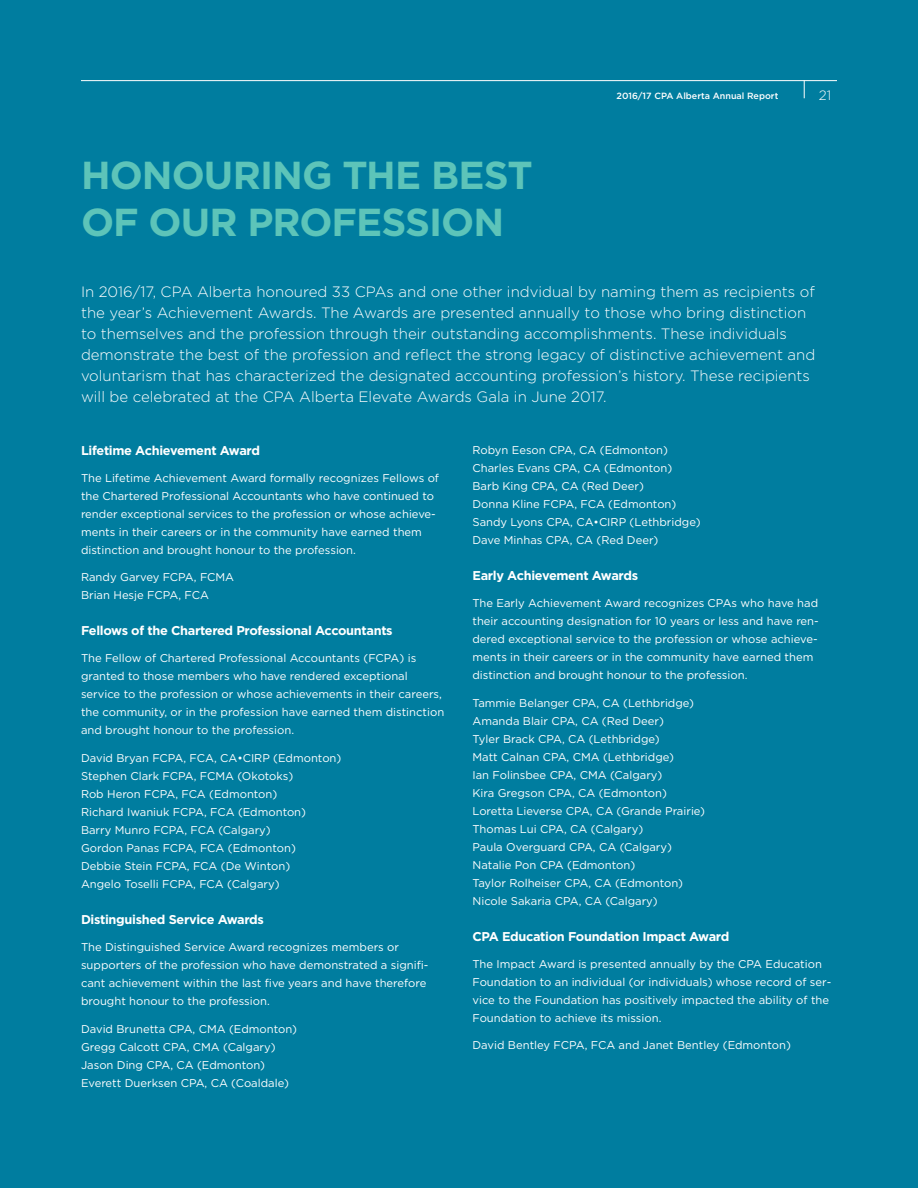
<style>
.page{position:relative;width:918px;height:1188px;background:#007d9f}
.page>*{position:absolute;margin:0;border:0;box-sizing:border-box;transform-origin:0 0}
.t1{font:700 39px/46.8px "Gotham";letter-spacing:-.025em;color:#5dc4b9}
.t2{font:300 15px/21px "Gotham";color:#fff}
.t3{font:300 13.5px "Gotham";color:#fff}
.t4{font:700 12.75px "Gotham";letter-spacing:-.025em;color:#fff}
.t5{font:11.25px/18px "Gotham";color:#fff}
.t6{font:500 9px "Gotham";color:#fff}
</style>
<div class="page">
<hr style="left:81px;top:80px;width:756px;height:1px;background:#fff">
<svg style="left:804px;top:80px;width:1px;height:18px"></svg>
<h1 class="t1" style="left:81px;top:152px;width:453px">HONOURING THE BEST<br>OF OUR PROFESSION</h1>
<p class="t6" style="left:616px;top:89px;width:163px">2016/17 CPA Alberta Annual Report</p>
<p class="t3" style="left:819px;top:87px;width:14px">21</p>
<p class="t2" style="left:81px;top:281px;width:736px">In 2016/17, CPA Alberta honoured 33 CPAs and one other indvidual by naming them as recipients of the year’s Achievement Awards. The Awards are presented annually to those who bring distinction to themselves and the profession through their outstanding accomplishments. These individuals demonstrate the best of the profession and reflect the strong legacy of distinctive achievement and voluntarism that has characterized the designated accounting profession’s history. These recipients will be celebrated at the CPA Alberta Elevate Awards Gala in June 2017.</p>
<p class="t4" style="left:81px;top:442px;width:181px">Lifetime Achievement Award</p>
<p class="t5" style="left:81px;top:469px;width:360px">The Lifetime Achievement Award formally recognizes Fellows of the Chartered Professional Accountants who have continued to render exceptional services to the profession or whose achieve&shy;ments in their careers or in the community have earned them distinction and brought honour to the profession.</p>
<p class="t5" style="left:81px;top:568px;width:155px">Randy Garvey FCPA, FCMA<br>Brian Hesje FCPA, FCA</p>
<p class="t4" style="left:81px;top:622px;width:313px">Fellows of the Chartered Professional Accountants</p>
<p class="t5" style="left:81px;top:649px;width:365px">The Fellow of Chartered Professional Accountants (FCPA) is granted to those members who have rendered exceptional service to the profession or whose achievements in their careers, the community, or in the profession have earned them distinction and brought honour to the profession.</p>
<p class="t5" style="left:81px;top:749px;width:262px">David Bryan FCPA, FCA, CA•CIRP (Edmonton)<br>Stephen Clark FCPA, FCMA (Okotoks)<br>Rob Heron FCPA, FCA (Edmonton)<br>Richard Iwaniuk FCPA, FCA (Edmonton)<br>Barry Munro FCPA, FCA (Calgary)<br>Gordon Panas FCPA, FCA (Edmonton)<br>Debbie Stein FCPA, FCA (De Winton)<br>Angelo Toselli FCPA, FCA (Calgary)</p>
<p class="t4" style="left:81px;top:911px;width:184px">Distinguished Service Awards</p>
<p class="t5" style="left:81px;top:938px;width:349px">The Distinguished Service Award recognizes members or supporters of the profession who have demonstrated a signifi&shy;cant achievement within the last five years and have therefore brought honour to the profession.</p>
<p class="t5" style="left:81px;top:1019px;width:218px">David Brunetta CPA, CMA (Edmonton)<br>Gregg Calcott CPA, CMA (Calgary)<br>Jason Ding CPA, CA (Edmonton)<br>Everett Duerksen CPA, CA (Coaldale)</p>
<p class="t5" style="left:472px;top:441px;width:230px">Robyn Eeson CPA, CA (Edmonton)<br>Charles Evans CPA, CA (Edmonton)<br>Barb King CPA, CA (Red Deer)<br>Donna Kline FCPA, FCA (Edmonton)<br>Sandy Lyons CPA, CA•CIRP (Lethbridge)<br>Dave Minhas CPA, CA (Red Deer)</p>
<p class="t4" style="left:472px;top:567px;width:167px">Early Achievement Awards</p>
<p class="t5" style="left:472px;top:594px;width:348px">The Early Achievement Award recognizes CPAs who have had their accounting designation for 10 years or less and have ren&shy;dered exceptional service to the profession or whose achieve&shy;ments in their careers or in the community have earned them distinction and brought honour to the profession.</p>
<p class="t5" style="left:472px;top:693px;width:234px">Tammie Belanger CPA, CA (Lethbridge)<br>Amanda Blair CPA, CA (Red Deer)<br>Tyler Brack CPA, CA (Lethbridge)<br>Matt Calnan CPA, CMA (Lethbridge)<br>Ian Folinsbee CPA, CMA (Calgary)<br>Kira Gregson CPA, CA (Edmonton)<br>Loretta Lieverse CPA, CA (Grande Prairie)<br>Thomas Lui CPA, CA (Calgary)<br>Paula Overguard CPA, CA (Calgary)<br>Natalie Pon CPA (Edmonton)<br>Taylor Rolheiser CPA, CA (Edmonton)<br>Nicole Sakaria CPA, CA (Calgary)</p>
<p class="t4" style="left:472px;top:928px;width:258px">CPA Education Foundation Impact Award</p>
<p class="t5" style="left:472px;top:954px;width:360px">The Impact Award is presented annually by the CPA Education Foundation to an individual (or individuals) whose record of ser&shy;vice to the Foundation has positively impacted the ability of the Foundation to achieve its mission.</p>
<p class="t5" style="left:472px;top:1036px;width:320px">David Bentley FCPA, FCA and Janet Bentley (Edmonton)</p>
</div>
